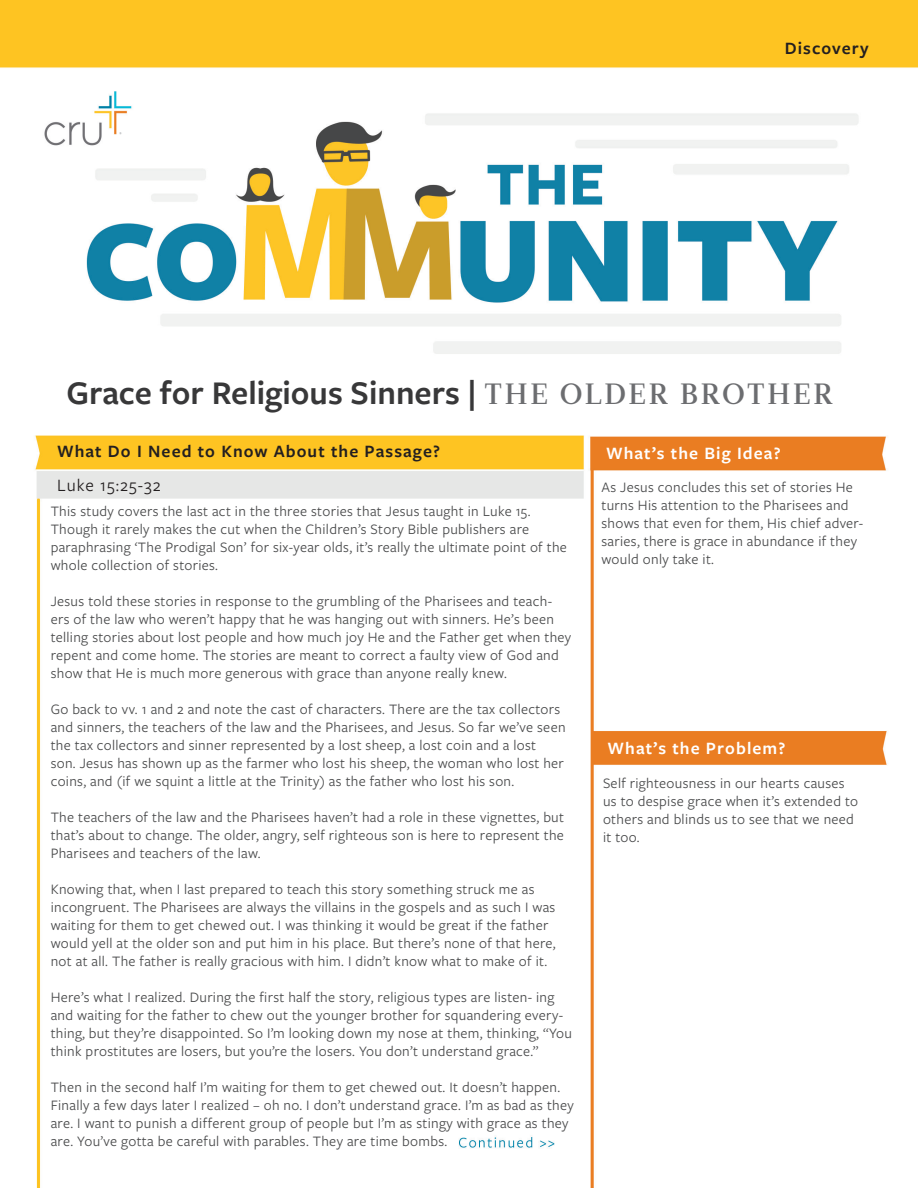
<style>
.page{position:relative;width:918px;height:1188px;background:#fff}
.page>*{position:absolute;margin:0;border:0;box-sizing:border-box;transform-origin:0 0}
.t1{font:600 34.35px "Freight Sans Pro";color:#383839}
.t2{font:600 18px "Freight Sans Pro";letter-spacing:.06em;color:#231f20}
.t3{font:600 18px "Freight Sans Pro";letter-spacing:.06em;color:#fff}
.t4{font:18px "Freight Sans Pro";letter-spacing:.06em;color:#231f20}
.t5{font:15px/18px "Freight Sans Pro";letter-spacing:.02em;color:#494a4b}
.s1{font-family:"Leitura Roman 3";font-weight:400;font-size:29.25px;color:#6c6d70}
</style>
<div class="page">
<img style="left:0;top:0;width:918px;height:1188px">
<p class="t2" style="left:785px;top:36px;width:85px">Discovery</p>
<p class="t1" style="left:67px;top:369px;width:768px">Grace for Religious Sinners | <span class="s1">THE OLDER BROTHER</span></p>
<p class="t2" style="left:57px;top:439px;width:385px">What Do I Need to Know About the Passage?</p>
<p class="t3" style="left:606px;top:441px;width:176px">What’s the Big Idea?</p>
<p class="t4" style="left:57px;top:473px;width:105px">Luke 15:25-32</p>
<p class="t5" style="left:51px;top:502px;width:518px">This study covers the last act in the three stories that Jesus taught in Luke 15.<br>Though it rarely makes the cut when the Children’s Story Bible publishers are paraphrasing ‘The Prodigal Son’ for six-year olds, it’s really the ultimate point of the whole collection of stories.</p>
<p class="t5" style="left:51px;top:592px;width:522px">Jesus told these stories in response to the grumbling of the Pharisees and teach&shy;ers of the law who weren’t happy that he was hanging out with sinners. He’s been telling stories about lost people and how much joy He and the Father get when they repent and come home. The stories are meant to correct a faulty view of God and show that He is much more generous with grace than anyone really knew.</p>
<p class="t5" style="left:51px;top:700px;width:516px">Go back to vv. 1 and 2 and note the cast of characters. There are the tax collectors and sinners, the teachers of the law and the Pharisees, and Jesus. So far we’ve seen the tax collectors and sinner represented by a lost sheep, a lost coin and a lost<br>son. Jesus has shown up as the farmer who lost his sheep, the woman who lost her coins, and (if we squint a little at the Trinity) as the father who lost his son.</p>
<p class="t5" style="left:51px;top:808px;width:515px;text-align:justify">The teachers of the law and the Pharisees haven’t had a role in these vignettes, but that’s about to change. The older, angry, self righteous son is here to represent the Pharisees and teachers of the law.</p>
<p class="t5" style="left:51px;top:880px;width:506px">Knowing that, when I last prepared to teach this story something struck me as incongruent. The Pharisees are always the villains in the gospels and as such I was waiting for them to get chewed out. I was thinking it would be great if the father would yell at the older son and put him in his place. But there’s none of that here, not at all. The father is really gracious with him. I didn’t know what to make of it.</p>
<p class="t5" style="left:51px;top:988px;width:523px">Here’s what I realized. During the first half the story, religious types are listen- ing and waiting for the father to chew out the younger brother for squandering every&shy;thing, but they’re disappointed. So I’m looking down my nose at them, thinking, “You think prostitutes are losers, but you’re the losers. You don’t understand grace.”</p>
<p class="t5" style="left:51px;top:1078px;width:525px">Then in the second half I’m waiting for them to get chewed out. It doesn’t happen.<br>Finally a few days later I realized – oh no. I don’t understand grace. I’m as bad as they are. I want to punish a different group of people but I’m as stingy with grace as they are. You’ve gotta be careful with parables. They are time bombs.</p>
<p class="t5" style="left:602px;top:477px;width:263px">As Jesus concludes this set of stories He turns His attention to the Pharisees and shows that even for them, His chief adver&shy;saries, there is grace in abundance if they would only take it.</p>
<p class="t3" style="left:608px;top:735px;width:179px">What’s the Problem?</p>
<p class="t5" style="left:603px;top:774px;width:257px">Self righteousness in our hearts causes us to despise grace when it’s extended to others and blinds us to see that we need it too.</p>
</div>
